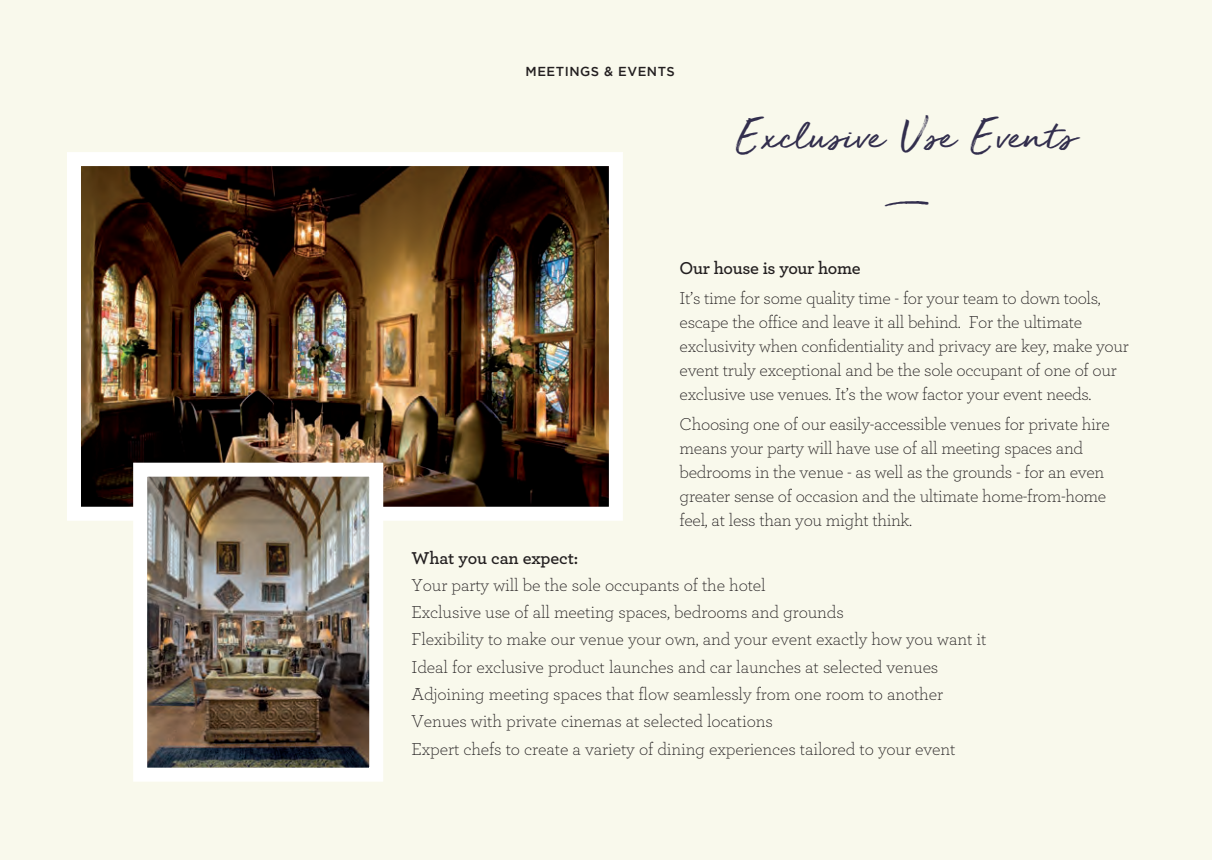
<style>
.page{position:relative;width:1212px;height:860px;background:#fff}
.page>*{position:absolute;margin:0;border:0;box-sizing:border-box;transform-origin:0 0}
.t1{font:46px "Golden Plains";color:#322e4d}
.t2{font:300 18px/24px "Archer Pro";letter-spacing:-.02em;color:#231f20}
.t3{font:600 18px "Archer Pro";letter-spacing:-.02em;color:#231f20}
.t4{font:500 13px "Gotham";letter-spacing:.04em;color:#231f20}
</style>
<div class="page">
<div style="left:0;top:0;width:1211px;height:860px;background:#f9f9ec"></div>
<img style="left:82px;top:167px;width:526px;height:338px">
<div style="left:67px;top:152px;width:556px;height:368px;border:14px solid #fff"></div>
<img style="left:148px;top:477px;width:220px;height:289px">
<div style="left:133px;top:462px;width:250px;height:319px;border:14px solid #fff"></div>
<p class="t4" style="left:525px;top:64px;width:151px">MEETINGS &amp; EVENTS</p>
<h1 class="t1" style="left:737px;top:104px;width:340px">Exclusive Use Events</h1>
<p class="t3" style="left:679px;top:255px;width:182px">Our house is your home</p>
<p class="t2" style="left:679px;top:285px;width:450px">It’s time for some quality time - for your team to down tools, escape the office and leave it all behind. For the ultimate exclusivity when confidentiality and privacy are key, make your event truly exceptional and be the sole occupant of one of our exclusive use venues. It’s the wow factor your event needs.</p>
<p class="t2" style="left:679px;top:411px;width:431px">Choosing one of our easily-accessible venues for private hire means your party will have use of all meeting spaces and bedrooms in the venue - as well as the grounds - for an even greater sense of occasion and the ultimate home-from-home feel, at less than you might think.</p>
<p class="t3" style="left:411px;top:544px;width:168px">What you can expect:</p>
<p class="t2" style="left:411px;top:570px;width:576px;line-height:27.2px">Your party will be the sole occupants of the hotel<br>Exclusive use of all meeting spaces, bedrooms and grounds<br>Flexibility to make our venue your own, and your event exactly how you want it Ideal for exclusive product launches and car launches at selected venues Adjoining meeting spaces that flow seamlessly from one room to another Venues with private cinemas at selected locations<br>Expert chefs to create a variety of dining experiences tailored to your event</p>
</div>
